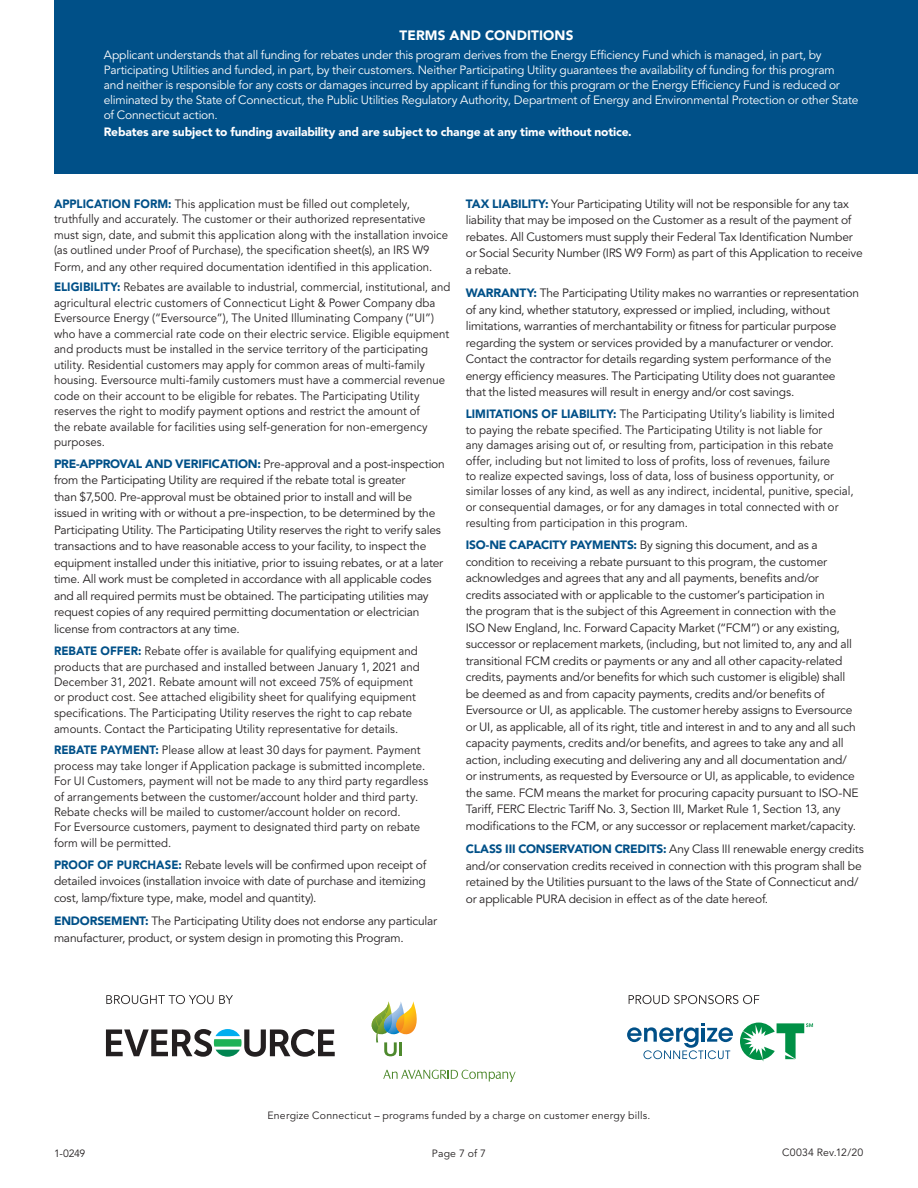
<style>
.page{position:relative;width:918px;height:1188px;background:#fff}
.page>*{position:absolute;margin:0;border:0;box-sizing:border-box;transform-origin:0 0}
.Text__Terms{font:900 13.5px "Avenir LT Std";letter-spacing:.01em;color:#fff}
.TERMS__Copy{font:12px/16.5px "Avenir LT Std";letter-spacing:-.01em;color:#231f20}
.TERMS__Copy-2{font:12px/15.5px "Avenir LT Std";letter-spacing:-.01em;color:#231f20;scale:.95 1}
.TERMS__Copy-3{font:12px/15px "Avenir LT Std";letter-spacing:-.015em;color:#fff}
.TERMS__Copy-4{font:900 12px "Avenir LT Std";letter-spacing:-.01em;color:#fff}
.Fine_Print{font:10.5px "Avenir LT Std";letter-spacing:.02em;color:#231f20}
.TOP__Energy_Star_Reb{font:10.5px "Avenir LT Std";color:#231f20}
.s1{font-weight:900;color:#005088}
</style>
<div class="page">
<div style="left:54px;top:0;width:864px;height:173px;background:#005088"></div>
<svg style="left:106px;top:1029px;width:229px;height:28px"></svg>
<svg style="left:627px;top:1023px;width:106px;height:36px"></svg>
<svg style="left:740px;top:1023px;width:73px;height:39px"></svg>
<svg style="left:106px;top:995px;width:127px;height:9px"></svg>
<svg style="left:629px;top:995px;width:130px;height:9px"></svg>
<svg style="left:383px;top:1070px;width:133px;height:12px"></svg>
<svg style="left:372px;top:1001px;width:45px;height:55px"></svg>
<hr style="left:399px;top:1042px;width:3px;height:14px;background:#4e892d">
<p class="Text__Terms" style="left:400px;top:28px;width:175px">TERMS AND CONDITIONS</p>
<p class="TERMS__Copy-3" style="left:104px;top:47px;width:756px">Applicant understands that all funding for rebates under this program derives from the Energy Efficiency Fund which is managed, in part, by Participating Utilities and funded, in part, by their customers. Neither Participating Utility guarantees the availability of funding for this program<br>and neither is responsible for any costs or damages incurred by applicant if funding for this program or the Energy Efficiency Fund is reduced or eliminated by the State of Connecticut, the Public Utilities Regulatory Authority, Department of Energy and Environmental Protection or other State of Connecticut action.</p>
<p class="TERMS__Copy-4" style="left:104px;top:124px;width:530px">Rebates are subject to funding availability and are subject to change at any time without notice.</p>
<p class="TERMS__Copy-2" style="left:54px;top:196px;width:416px"><span class="s1">APPLICATION FORM:</span> This application must be filled out completely, truthfully and accurately. The customer or their authorized representative must sign, date, and submit this application along with the installation invoice (as outlined under Proof of Purchase), the specification sheet(s), an IRS W9<br>Form, and any other required documentation identified in this application.</p>
<p class="TERMS__Copy-2" style="left:54px;top:280px;width:419px"><span class="s1">ELIGIBILITY:</span> Rebates are available to industrial, commercial, institutional, and agricultural electric customers of Connecticut Light &amp; Power Company dba Eversource Energy (“Eversource”), The United Illuminating Company (“UI”) who have a commercial rate code on their electric service. Eligible equipment and products must be installed in the service territory of the participating utility. Residential customers may apply for common areas of multi-family housing. Eversource multi-family customers must have a commercial revenue code on their account to be eligible for rebates. The Participating Utility reserves the right to modify payment options and restrict the amount of<br>the rebate available for facilities using self-generation for non-emergency purposes.</p>
<p class="TERMS__Copy" style="left:54px;top:456px;width:392px"><span class="s1">PRE-APPROVAL AND VERIFICATION:</span> Pre-approval and a post-inspection from the Participating Utility are required if the rebate total is greater<br>than $7,500. Pre-approval must be obtained prior to install and will be issued in writing with or without a pre-inspection, to be determined by the Participating Utility. The Participating Utility reserves the right to verify sales transactions and to have reasonable access to your facility, to inspect the equipment installed under this initiative, prior to issuing rebates, or at a later time. All work must be completed in accordance with all applicable codes and all required permits must be obtained. The participating utilities may request copies of any required permitting documentation or electrician license from contractors at any time.</p>
<p class="TERMS__Copy-2" style="left:54px;top:643px;width:387px"><span class="s1">REBATE OFFER:</span> Rebate offer is available for qualifying equipment and products that are purchased and installed between January 1, 2021 and December 31, 2021. Rebate amount will not exceed 75% of equipment or product cost. See attached eligibility sheet for qualifying equipment specifications. The Participating Utility reserves the right to cap rebate amounts. Contact the Participating Utility representative for details.</p>
<p class="TERMS__Copy-2" style="left:54px;top:743px;width:396px"><span class="s1">REBATE PAYMENT:</span> Please allow at least 30 days for payment. Payment process may take longer if Application package is submitted incomplete.<br>For UI Customers, payment will not be made to any third party regardless of arrangements between the customer/account holder and third party.<br>Rebate checks will be mailed to customer/account holder on record.<br>For Eversource customers, payment to designated third party on rebate form will be permitted.</p>
<p class="TERMS__Copy" style="left:54px;top:857px;width:374px;text-align:justify"><span class="s1">PROOF OF PURCHASE:</span> Rebate levels will be confirmed upon receipt of detailed invoices (installation invoice with date of purchase and itemizing cost, lamp/fixture type, make, model and quantity).</p>
<p class="TERMS__Copy" style="left:54px;top:913px;width:385px"><span class="s1">ENDORSEMENT:</span> The Participating Utility does not endorse any particular manufacturer, product, or system design in promoting this Program.</p>
<p class="TERMS__Copy" style="left:466px;top:196px;width:399px"><span class="s1">TAX LIABILITY:</span> Your Participating Utility will not be responsible for any tax liability that may be imposed on the Customer as a result of the payment of rebates. All Customers must supply their Federal Tax Identification Number or Social Security Number (IRS W9 Form) as part of this Application to receive a rebate.</p>
<p class="TERMS__Copy" style="left:466px;top:285px;width:395px"><span class="s1">WARRANTY:</span> The Participating Utility makes no warranties or representation of any kind, whether statutory, expressed or implied, including, without limitations, warranties of merchantability or fitness for particular purpose regarding the system or services provided by a manufacturer or vendor.<br>Contact the contractor for details regarding system performance of the energy efficiency measures. The Participating Utility does not guarantee<br>that the listed measures will result in energy and/or cost savings.</p>
<p class="TERMS__Copy-2" style="left:466px;top:407px;width:410px"><span class="s1">LIMITATIONS OF LIABILITY:</span> The Participating Utility’s liability is limited<br>to paying the rebate specified. The Participating Utility is not liable for<br>any damages arising out of, or resulting from, participation in this rebate offer, including but not limited to loss of profits, loss of revenues, failure<br>to realize expected savings, loss of data, loss of business opportunity, or similar losses of any kind, as well as any indirect, incidental, punitive, special, or consequential damages, or for any damages in total connected with or resulting from participation in this program.</p>
<p class="TERMS__Copy" style="left:466px;top:537px;width:394px"><span class="s1">ISO-NE CAPACITY PAYMENTS:</span> By signing this document, and as a condition to receiving a rebate pursuant to this program, the customer acknowledges and agrees that any and all payments, benefits and/or<br>credits associated with or applicable to the customer’s participation in<br>the program that is the subject of this Agreement in connection with the<br>ISO New England, Inc. Forward Capacity Market (“FCM”) or any existing, successor or replacement markets, (including, but not limited to, any and all transitional FCM credits or payments or any and all other capacity-related credits, payments and/or benefits for which such customer is eligible) shall be deemed as and from capacity payments, credits and/or benefits of Eversource or UI, as applicable. The customer hereby assigns to Eversource or UI, as applicable, all of its right, title and interest in and to any and all such capacity payments, credits and/or benefits, and agrees to take any and all action, including executing and delivering any and all documentation and/ or instruments, as requested by Eversource or UI, as applicable, to evidence the same. FCM means the market for procuring capacity pursuant to ISO-NE Tariff, FERC Electric Tariff No. 3, Section III, Market Rule 1, Section 13, any modifications to the FCM, or any successor or replacement market/capacity.</p>
<p class="TERMS__Copy" style="left:466px;top:841px;width:400px"><span class="s1">CLASS III CONSERVATION CREDITS:</span> Any Class III renewable energy credits and/or conservation credits received in connection with this program shall be retained by the Utilities pursuant to the laws of the State of Connecticut and/ or applicable PURA decision in effect as of the date hereof.</p>
<p class="TOP__Energy_Star_Reb" style="left:54px;top:1147px;width:33px">1-0249</p>
<p class="Fine_Print" style="left:268px;top:1110px;width:384px">Energize Connecticut – programs funded by a charge on customer energy bills.</p>
<p class="Fine_Print" style="left:432px;top:1147px;width:56px">Page 7 of 7</p>
<p class="Fine_Print" style="left:782px;top:1146px;width:83px">C0034 Rev.12/20</p>
</div>
